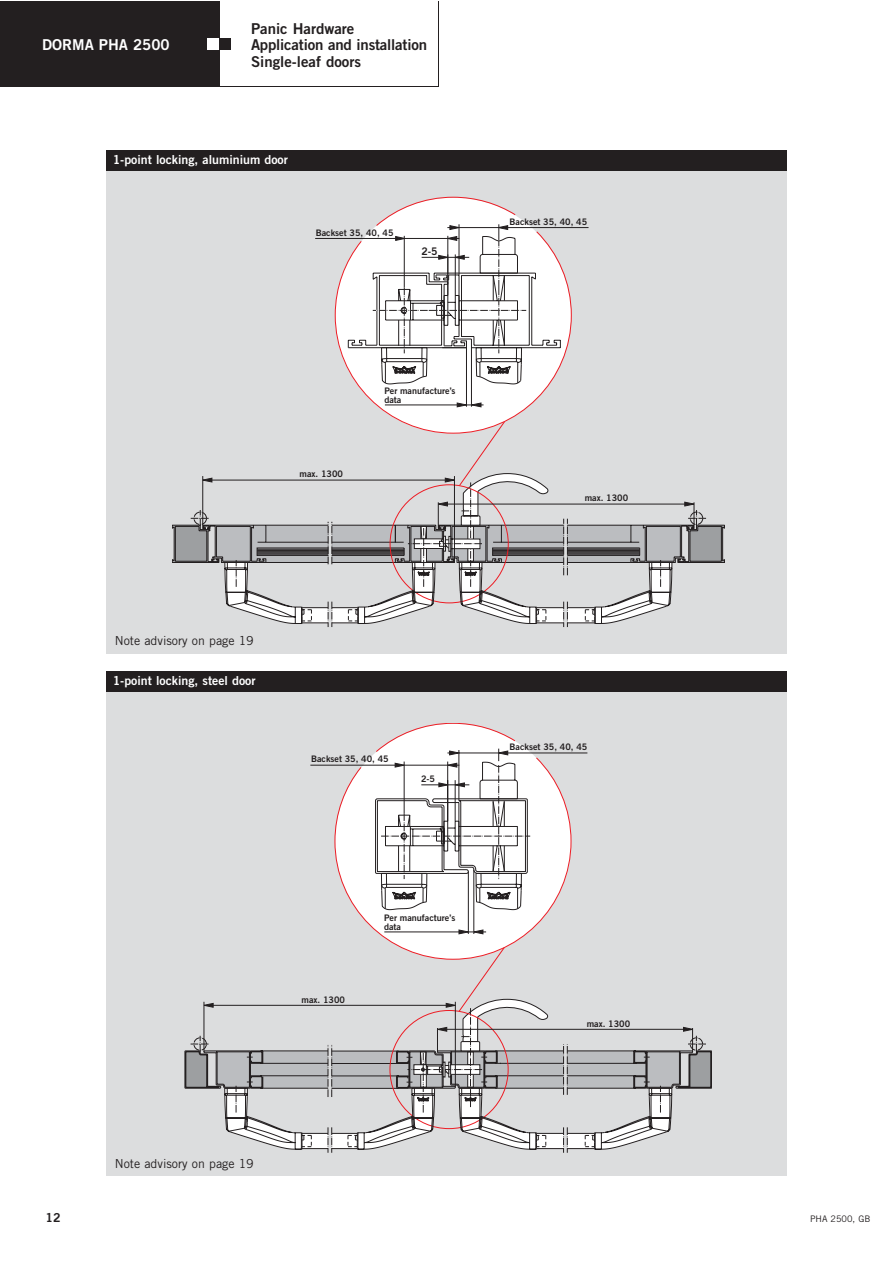
<style>
.page{position:relative;width:893px;height:1263px;background:#fff}
.page>*{position:absolute;margin:0;border:0;box-sizing:border-box;transform-origin:0 0}
.t1{font:15px/16.5px "Trade Gothic Bold Two";letter-spacing:-.005em;color:#231f20}
.t2{font:15px "Trade Gothic Bold Two";color:#fff}
.t3{font:12.3px "Trade Gothic Bold Two";color:#fff}
.t4{font:12.3px "Trade Gothic";color:#231f20}
.t5{font:12.3px "Trade Gothic Bold Two";color:#231f20}
.t6{font:10.5px "Trade Gothic Bold Two";color:#231f20}
.t7{font:9px/9px "Trade Gothic Bold Two";color:#231f20}
.t8{font:9px "Trade Gothic";color:#231f20}
</style>
<div class="page">
<div style="left:0;top:2px;width:219px;height:85px;background:#231f20"></div>
<div style="left:219px;top:38px;width:12px;height:12px;background:#231f20"></div>
<div style="left:207px;top:38px;width:12px;height:12px;background:#fff"></div>
<div style="left:106px;top:150px;width:681px;height:504px;background:#dcddde"></div>
<svg style="left:172px;top:227px;width:552px;height:400px"></svg>
<svg style="left:335px;top:197px;width:237px;height:237px"></svg>
<div style="left:106px;top:150px;width:681px;height:21px;background:#231f20"></div>
<div style="left:106px;top:672px;width:681px;height:504px;background:#dcddde"></div>
<svg style="left:185px;top:752px;width:527px;height:401px"></svg>
<svg style="left:334px;top:723px;width:237px;height:237px"></svg>
<div style="left:106px;top:672px;width:681px;height:20px;background:#231f20"></div>
<h1 class="t2" style="left:42px;top:39px;width:129px">DORMA PHA 2500</h1>
<h1 class="t1" style="left:251px;top:21px;width:177px">Panic Hardware<br>Application and installation<br>Single-leaf doors</h1>
<h2 class="t3" style="left:113px;top:155px;width:177px">1-point locking, aluminium door</h2>
<p class="t7" style="left:316px;top:229px;width:79px">Backset 35, 40, 45</p>
<p class="t6" style="left:421px;top:247px;width:18px">2-5</p>
<p class="t7" style="left:299px;top:470px;width:45px">max. 1300</p>
<p class="t7" style="left:384px;top:387px;width:73px">Per manufacture’s data</p>
<h2 class="t4" style="left:115px;top:637px;width:140px">Note advisory on page 19</h2>
<h2 class="t3" style="left:113px;top:676px;width:144px">1-point locking, steel door</h2>
<p class="t7" style="left:311px;top:756px;width:79px">Backset 35, 40, 45</p>
<p class="t7" style="left:421px;top:775px;width:15px">2-5</p>
<p class="t7" style="left:301px;top:996px;width:45px">max. 1300</p>
<p class="t7" style="left:384px;top:914px;width:73px">Per manufacture’s data</p>
<h2 class="t5" style="left:46px;top:1213px;width:17px">12</h2>
<h2 class="t4" style="left:115px;top:1159px;width:140px">Note advisory on page 19</h2>
<p class="t7" style="left:509px;top:218px;width:79px">Backset 35, 40, 45</p>
<p class="t7" style="left:584px;top:494px;width:45px">max. 1300</p>
<p class="t7" style="left:509px;top:743px;width:79px">Backset 35, 40, 45</p>
<p class="t7" style="left:586px;top:1020px;width:45px">max. 1300</p>
<p class="t8" style="left:810px;top:1216px;width:62px">PHA 2500, GB</p>
</div>
